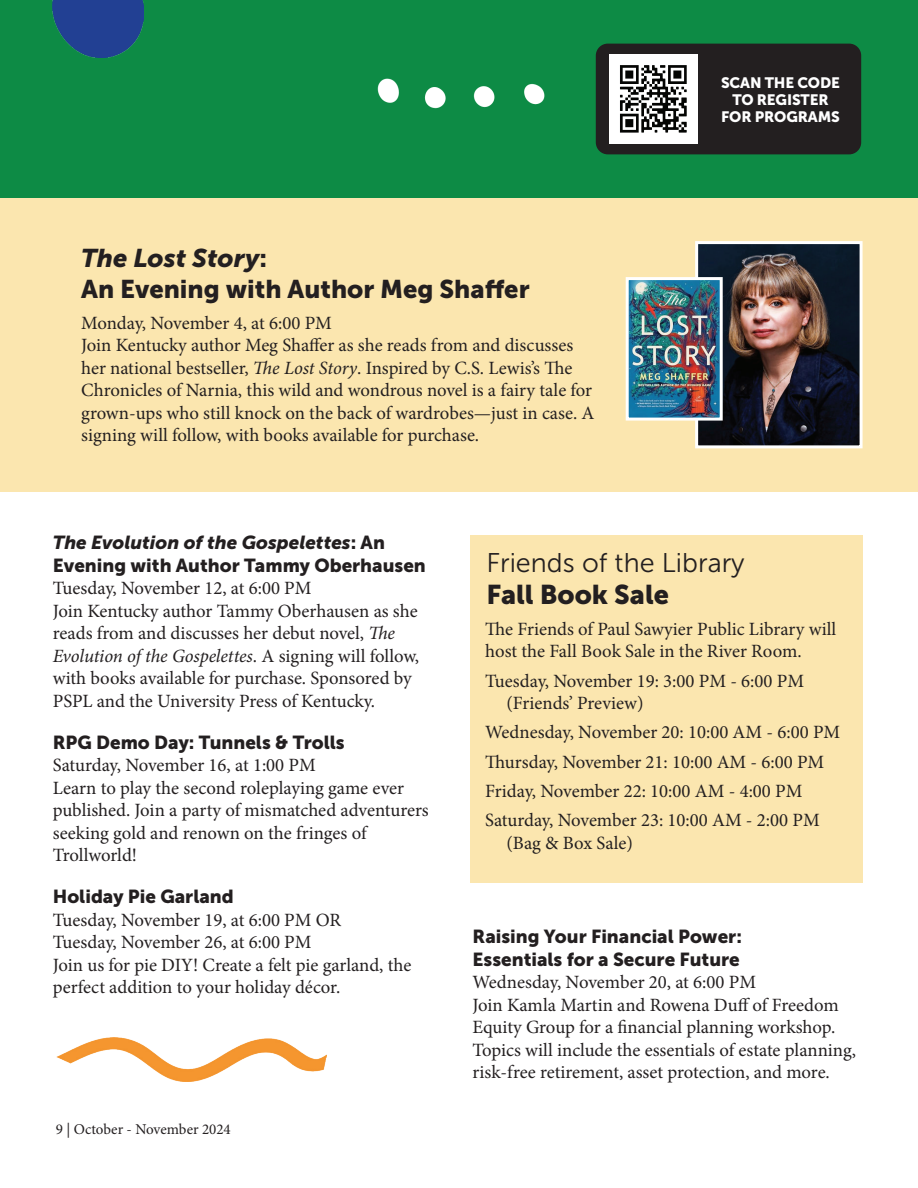
<style>
.page{position:relative;width:918px;height:1188px;background:#fff}
.page>*{position:absolute;margin:0;border:0;box-sizing:border-box;transform-origin:0 0}
.t1{font:27px "Museo Sans 300";color:#231f20}
.t2{font:27px "Museo Sans 900";color:#231f20}
.t3{font:25.5px/30.6px "Museo Sans 900";color:#231f20}
.t4{font:18.75px/22.5px "Minion Pro";letter-spacing:-.005em;color:#231f20}
.t5{font:18.75px/22.5px "Museo Sans 900";color:#231f20}
.t6{font:15px/17.4px "Museo Sans 900";letter-spacing:-.01em;color:#fff;text-align:center}
.t7{font:15px "Minion Pro";color:#231f20}
.s1{font-style:italic}
</style>
<div class="page">
<div style="left:0;top:0;width:918px;height:198px;background:#0d8b45"></div>
<div style="left:0;top:198px;width:918px;height:293px;background:#fbe6af"></div>
<img style="left:699px;top:245px;width:160px;height:199px">
<div style="left:695px;top:241px;width:168px;height:207px;border:3px solid #fff"></div>
<img style="left:630px;top:281px;width:89px;height:136px">
<div style="left:626px;top:277px;width:97px;height:144px;border:3px solid #fff"></div>
<img style="left:53px;top:0;width:91px;height:57px">
<div style="left:596px;top:44px;width:265px;height:110px;background:#231f20;border-radius:12px"></div>
<img style="left:609px;top:55px;width:89px;height:88px">
<img style="left:377px;top:78px;width:168px;height:31px">
<div style="left:470px;top:535px;width:393px;height:347px;background:#fbe6af"></div>
<img style="left:56px;top:1037px;width:270px;height:44px">
<h2 class="t3" style="left:81px;top:243px;width:450px"><span class="s1">The Lost Story</span>:<br>An Evening with Author Meg Shaffer</h2>
<p class="t4" style="left:81px;top:312px;width:515px">Monday, November 4, at 6:00 PM<br>Join Kentucky author Meg Shaffer as she reads from and discusses her national bestseller, <span class="s1">The Lost Story</span>. Inspired by C.S. Lewis’s The Chronicles of Narnia, this wild and wondrous novel is a fairy tale for grown-ups who still knock on the back of wardrobes—just in case. A signing will follow, with books available for purchase.</p>
<p class="t6" style="left:721px;top:74px;width:120px">SCAN THE CODE<br>TO REGISTER<br>FOR PROGRAMS</p>
<p class="t5" style="left:53px;top:531px;width:375px"><span class="s1">The Evolution of the Gospelettes</span>: An<br>Evening with Author Tammy Oberhausen</p>
<p class="t4" style="left:53px;top:577px;width:368px">Tuesday, November 12, at 6:00 PM<br>Join Kentucky author Tammy Oberhausen as she reads from and discusses her debut novel, <span class="s1">The Evolution of the Gospelettes</span>. A signing will follow, with books available for purchase. Sponsored by PSPL and the University Press of Kentucky.</p>
<p class="t5" style="left:53px;top:731px;width:293px">RPG Demo Day: Tunnels &amp; Trolls</p>
<p class="t4" style="left:53px;top:754px;width:378px">Saturday, November 16, at 1:00 PM<br>Learn to play the second roleplaying game ever published. Join a party of mismatched adventurers seeking gold and renown on the fringes of Trollworld!</p>
<p class="t5" style="left:53px;top:885px;width:182px">Holiday Pie Garland</p>
<p class="t4" style="left:53px;top:908px;width:360px">Tuesday, November 19, at 6:00 PM OR<br>Tuesday, November 26, at 6:00 PM<br>Join us for pie DIY! Create a felt pie garland, the perfect addition to your holiday décor.</p>
<p class="t7" style="left:56px;top:1119px;width:177px">9 | October - November 2024</p>
<h1 class="t1" style="left:486px;top:548px;width:260px">Friends of the Library</h1>
<h1 class="t2" style="left:486px;top:579px;width:184px">Fall Book Sale</h1>
<p class="t4" style="left:485px;top:618px;width:353px">The Friends of Paul Sawyier Public Library will host the Fall Book Sale in the River Room.</p>
<p class="t4" style="left:506px;top:670px;width:299px;text-indent:-21px">Tuesday, November 19: 3:00 PM - 6:00 PM (Friends’ Preview)</p>
<p class="t4" style="left:485px;top:718px;width:357px;line-height:29.2px">Wednesday, November 20: 10:00 AM - 6:00 PM Thursday, November 21: 10:00 AM - 6:00 PM Friday, November 22: 10:00 AM - 4:00 PM Saturday, November 23: 10:00 AM - 2:00 PM</p>
<p class="t4" style="left:506px;top:832px;width:128px">(Bag &amp; Box Sale)</p>
<p class="t5" style="left:473px;top:926px;width:271px">Raising Your Financial Power:<br>Essentials for a Secure Future</p>
<p class="t4" style="left:473px;top:971px;width:385px">Wednesday, November 20, at 6:00 PM<br>Join Kamla Martin and Rowena Duff of Freedom Equity Group for a financial planning workshop.<br>Topics will include the essentials of estate planning, risk-free retirement, asset protection, and more.</p>
</div>
